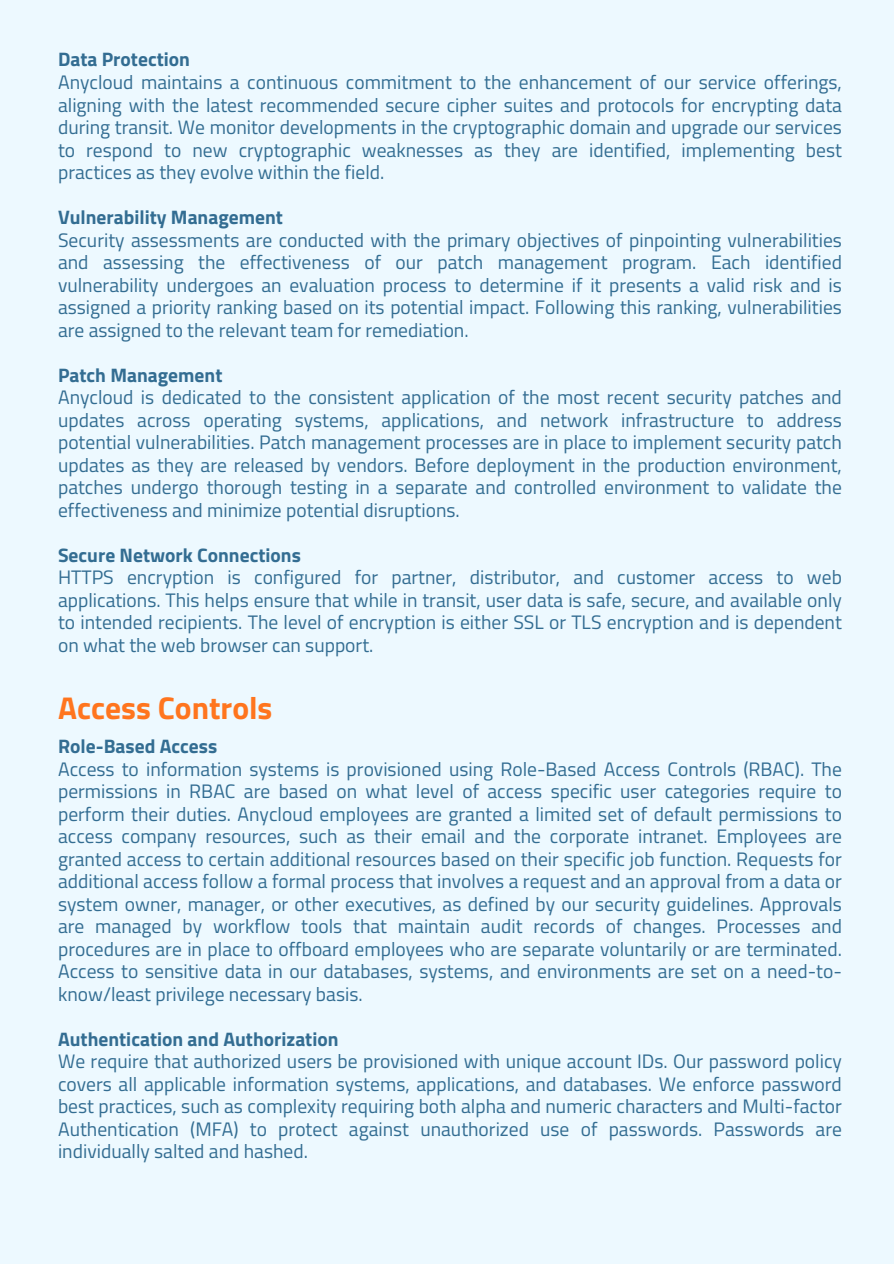
<style>
.page{position:relative;width:894px;height:1264px;background:#fff}
.page>*{position:absolute;margin:0;border:0;box-sizing:border-box;transform-origin:0 0}
.t1{font:700 31.5px "Titillium Web";color:#ff751e}
.t2{font:19.5px/22.5px "Titillium Web";color:#336d92;text-align:justify}
.t3{font:700 19.5px "Titillium Web";color:#336d92}
</style>
<div class="page">
<div style="left:0;top:0;width:893px;height:1263px;background:#edf9ff"></div>
<p class="t3" style="left:58px;top:44px;width:133px">Data Protection</p>
<p class="t2" style="left:58px;top:70px;width:785px">Anycloud maintains a continuous commitment to the enhancement of our service offerings, aligning with the latest recommended secure cipher suites and protocols for encrypting data during transit. We monitor developments in the cryptographic domain and upgrade our services to respond to new cryptographic weaknesses as they are identified, implementing best practices as they evolve within the field.</p>
<p class="t3" style="left:58px;top:202px;width:226px">Vulnerability Management</p>
<p class="t2" style="left:58px;top:228px;width:785px">Security assessments are conducted with the primary objectives of pinpointing vulnerabilities and assessing the effectiveness of our patch management program. Each identified vulnerability undergoes an evaluation process to determine if it presents a valid risk and is assigned a priority ranking based on its potential impact. Following this ranking, vulnerabilities are assigned to the relevant team for remediation.</p>
<p class="t3" style="left:58px;top:359px;width:166px">Patch Management</p>
<p class="t2" style="left:58px;top:385px;width:785px">Anycloud is dedicated to the consistent application of the most recent security patches and updates across operating systems, applications, and network infrastructure to address potential vulnerabilities. Patch management processes are in place to implement security patch updates as they are released by vendors. Before deployment in the production environment, patches undergo thorough testing in a separate and controlled environment to validate the effectiveness and minimize potential disruptions.</p>
<p class="t3" style="left:58px;top:539px;width:244px">Secure Network Connections</p>
<p class="t2" style="left:58px;top:565px;width:785px">HTTPS encryption is configured for partner, distributor, and customer access to web applications. This helps ensure that while in transit, user data is safe, secure, and available only to intended recipients. The level of encryption is either SSL or TLS encryption and is dependent on what the web browser can support.</p>
<p class="t1" style="left:58px;top:683px;width:216px">Access Controls</p>
<h1 class="t3" style="left:58px;top:731px;width:161px">Role-Based Access</h1>
<p class="t2" style="left:58px;top:757px;width:785px">Access to information systems is provisioned using Role-Based Access Controls (RBAC). The permissions in RBAC are based on what level of access specific user categories require to perform their duties. Anycloud employees are granted a limited set of default permissions to access company resources, such as their email and the corporate intranet. Employees are granted access to certain additional resources based on their specific job function. Requests for additional access follow a formal process that involves a request and an approval from a data or system owner, manager, or other executives, as defined by our security guidelines. Approvals are managed by workflow tools that maintain audit records of changes. Processes and procedures are in place to offboard employees who are separate voluntarily or are terminated.<br>Access to sensitive data in our databases, systems, and environments are set on a need-to&shy;know/least privilege necessary basis.</p>
<p class="t3" style="left:58px;top:1023px;width:282px">Authentication and Authorization</p>
<p class="t2" style="left:58px;top:1049px;width:785px">We require that authorized users be provisioned with unique account IDs. Our password policy covers all applicable information systems, applications, and databases. We enforce password best practices, such as complexity requiring both alpha and numeric characters and Multi-factor Authentication (MFA) to protect against unauthorized use of passwords. Passwords are individually salted and hashed.</p>
</div>
